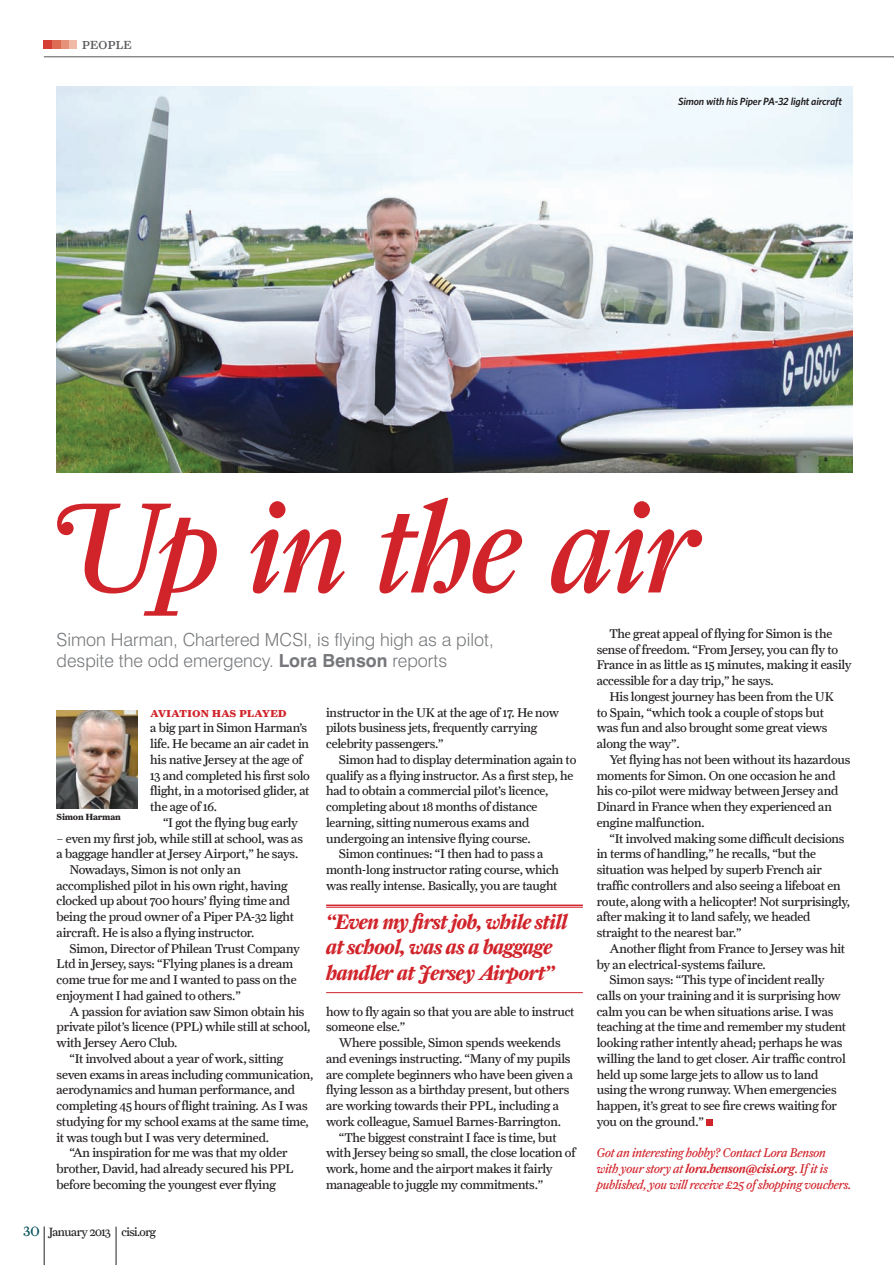
<style>
.page{position:relative;width:894px;height:1265px;background:#fff}
.page>*{position:absolute;margin:0;border:0;box-sizing:border-box;transform-origin:0 0}
.t1{font:129px "Farnham Display Reg Ital Swash Alt";letter-spacing:-.03em;color:#d1232a}
.t2{font:italic 700 21px/25.2px "Farnham Display";letter-spacing:-.025em;color:#d1232a}
.t3{font:300 18px/21px "Swiss 721 BT";color:#76787b}
.t4{font:15px "Farnham Display Regular SC";letter-spacing:-.02em;color:#57585a}
.t5{font:12.75px/15.8px "Farnham Text";letter-spacing:-.015em;color:#231f20}
.t6{font:italic 12.75px/15.8px "Farnham Text";letter-spacing:-.02em;color:#d1232a}
.t7{font:12.75px "Farnham Text Bold SC";letter-spacing:-.015em;color:#d1232a}
.t8{font:12px "Farnham Text";letter-spacing:-.04em;color:#231f20}
.t9{font:italic 600 10.5px "Whitney";letter-spacing:-.015em;color:#231f20}
.t10{font:700 9px "Farnham Text";letter-spacing:-.02em;color:#231f20}
.s1{font-weight:700}
.s2{font-family:"Farnham Display";font-size:13.5px;color:#004e59}
.s3{font-family:"Farnham Text Semi Ital";font-style:normal}
.s4{font-style:normal}
</style>
<div class="page">
<hr style="left:44px;top:1226px;width:1px;height:38px;background:#231f20">
<hr style="left:44px;top:57px;width:849px;height:1px;background:#57585a">
<div style="left:68px;top:41px;width:9px;height:8px;background:#f0baa6"></div>
<div style="left:60px;top:41px;width:9px;height:8px;background:#e59279"></div>
<div style="left:52px;top:41px;width:8px;height:8px;background:#dd6c53"></div>
<div style="left:44px;top:41px;width:8px;height:8px;background:#d53f33"></div>
<img style="left:57px;top:86px;width:795px;height:386px">
<hr style="left:326px;top:904px;width:256px;height:1px;background:#d1232a">
<hr style="left:326px;top:906px;width:256px;height:1px;background:#d1232a">
<hr style="left:326px;top:992px;width:256px;height:1px;background:#d1232a">
<img style="left:57px;top:710px;width:80px;height:98px">
<hr style="left:116px;top:1226px;width:1px;height:38px;background:#231f20">
<svg style="left:706px;top:1119px;width:6px;height:6px"></svg>
<p class="t4" style="left:82px;top:35px;width:52px">people</p>
<p class="t9" style="left:678px;top:94px;width:165px">Simon with his Piper PA-32 light aircraft</p>
<h1 class="t1" style="left:60px;top:472px;width:639px">Up in the air</h1>
<h3 class="t3" style="left:57px;top:628px;width:438px">Simon Harman, Chartered MCSI, is flying high as a pilot, despite the odd emergency. <span class="s1">Lora Benson</span> reports</h3>
<p class="t7" style="left:150px;top:704px;width:138px">aviation has played</p>
<p class="t5" style="left:150px;top:719px;width:161px">a big part in Simon Harman’s life. He became an air cadet in his native Jersey at the age of<br>13 and completed his first solo flight, in a motorised glider, at the age of 16.</p>
<p class="t5" style="left:163px;top:814px;width:136px">“I got the flying bug early</p>
<p class="t5" style="left:57px;top:830px;width:248px">– even my first job, while still at school, was as</p>
<p class="t5" style="left:57px;top:845px;width:243px">a baggage handler at Jersey Airport,” he says.</p>
<p class="t5" style="left:69px;top:861px;width:173px">Nowadays, Simon is not only an</p>
<p class="t5" style="left:57px;top:877px;width:232px">accomplished pilot in his own right, having</p>
<p class="t5" style="left:57px;top:892px;width:235px">clocked up about 700 hours’ flying time and</p>
<p class="t5" style="left:57px;top:908px;width:239px">being the proud owner of a Piper PA-32 light</p>
<p class="t5" style="left:57px;top:924px;width:199px">aircraft. He is also a flying instructor.</p>
<p class="t5" style="left:69px;top:940px;width:232px">Simon, Director of Philean Trust Company</p>
<p class="t5" style="left:57px;top:955px;width:238px">Ltd in Jersey, says: “Flying planes is a dream</p>
<p class="t5" style="left:57px;top:971px;width:241px">come true for me and I wanted to pass on the</p>
<p class="t5" style="left:57px;top:987px;width:186px">enjoyment I had gained to others.”</p>
<p class="t5" style="left:69px;top:1003px;width:236px">A passion for aviation saw Simon obtain his</p>
<p class="t5" style="left:57px;top:1018px;width:255px">private pilot’s licence (PPL) while still at school,</p>
<p class="t5" style="left:57px;top:1034px;width:122px">with Jersey Aero Club.</p>
<p class="t5" style="left:69px;top:1050px;width:215px">“It involved about a year of work, sitting</p>
<p class="t5" style="left:57px;top:1066px;width:258px">seven exams in areas including communication,</p>
<p class="t5" style="left:57px;top:1081px;width:240px">aerodynamics and human performance, and</p>
<p class="t5" style="left:57px;top:1097px;width:252px">completing 45 hours of flight training. As I was</p>
<p class="t5" style="left:57px;top:1113px;width:254px">studying for my school exams at the same time,</p>
<p class="t5" style="left:57px;top:1128px;width:214px">it was tough but I was very determined.</p>
<p class="t5" style="left:69px;top:1144px;width:219px">“An inspiration for me was that my older</p>
<p class="t5" style="left:57px;top:1160px;width:238px">brother, David, had already secured his PPL</p>
<p class="t5" style="left:57px;top:1176px;width:221px">before becoming the youngest ever flying</p>
<p class="t5" style="left:326px;top:704px;width:234px">instructor in the UK at the age of 17. He now pilots business jets, frequently carrying celebrity passengers.”</p>
<p class="t5" style="left:339px;top:751px;width:239px">Simon had to display determination again to</p>
<p class="t5" style="left:326px;top:767px;width:249px">qualify as a flying instructor. As a first step, he</p>
<p class="t5" style="left:326px;top:782px;width:224px">had to obtain a commercial pilot’s licence,</p>
<p class="t5" style="left:326px;top:798px;width:213px">completing about 18 months of distance</p>
<p class="t5" style="left:326px;top:814px;width:205px">learning, sitting numerous exams and</p>
<p class="t5" style="left:326px;top:830px;width:206px">undergoing an intensive flying course.</p>
<p class="t5" style="left:339px;top:845px;width:206px">Simon continues: “I then had to pass a</p>
<p class="t5" style="left:326px;top:861px;width:234px">month-long instructor rating course, which</p>
<p class="t5" style="left:326px;top:877px;width:233px">was really intense. Basically, you are taught</p>
<p class="t10" style="left:57px;top:811px;width:66px">Simon Harman</p>
<h2 class="t2" style="left:326px;top:908px;width:243px">“Even my first job, while still at school, was as a baggage handler at Jersey Airport”</h2>
<p class="t5" style="left:326px;top:1003px;width:250px">how to fly again so that you are able to instruct someone else.”</p>
<p class="t5" style="left:339px;top:1034px;width:223px">Where possible, Simon spends weekends</p>
<p class="t5" style="left:326px;top:1050px;width:246px">and evenings instructing. “Many of my pupils</p>
<p class="t5" style="left:326px;top:1066px;width:248px">are complete beginners who have been given a</p>
<p class="t5" style="left:326px;top:1081px;width:245px">flying lesson as a birthday present, but others</p>
<p class="t5" style="left:326px;top:1097px;width:234px">are working towards their PPL, including a</p>
<p class="t5" style="left:326px;top:1113px;width:236px">work colleague, Samuel Barnes-Barrington.</p>
<p class="t5" style="left:339px;top:1128px;width:219px">“The biggest constraint I face is time, but</p>
<p class="t5" style="left:326px;top:1144px;width:251px">with Jersey being so small, the close location of</p>
<p class="t5" style="left:326px;top:1160px;width:228px">work, home and the airport makes it fairly</p>
<p class="t5" style="left:326px;top:1176px;width:219px">manageable to juggle my commitments.”</p>
<p class="t8" style="left:24px;top:1224px;width:134px"><span class="s2">30</span> January 2013 cisi.org</p>
<p class="t5" style="left:596px;top:625px;width:256px;text-indent:13px">The great appeal of flying for Simon is the sense of freedom. “From Jersey, you can fly to France in as little as 15 minutes, making it easily accessible for a day trip,” he says.</p>
<p class="t5" style="left:596px;top:688px;width:239px;text-indent:13px">His longest journey has been from the UK to Spain, “which took a couple of stops but was fun and also brought some great views along the way”.</p>
<p class="t5" style="left:596px;top:751px;width:255px;text-indent:13px">Yet flying has not been without its hazardous moments for Simon. On one occasion he and his co-pilot were midway between Jersey and Dinard in France when they experienced an engine malfunction.</p>
<p class="t5" style="left:596px;top:830px;width:255px;text-indent:13px">“It involved making some difficult decisions in terms of handling,” he recalls, “but the situation was helped by superb French air traffic controllers and also seeing a lifeboat en route, along with a helicopter! Not surprisingly, after making it to land safely, we headed straight to the nearest bar.”</p>
<p class="t5" style="left:609px;top:940px;width:237px">Another flight from France to Jersey was hit</p>
<p class="t5" style="left:596px;top:955px;width:170px">by an electrical-systems failure.</p>
<p class="t5" style="left:609px;top:971px;width:217px">Simon says: “This type of incident really</p>
<p class="t5" style="left:596px;top:987px;width:246px">calls on your training and it is surprising how</p>
<p class="t5" style="left:596px;top:1003px;width:238px">calm you can be when situations arise. I was</p>
<p class="t5" style="left:596px;top:1018px;width:251px">teaching at the time and remember my student</p>
<p class="t5" style="left:596px;top:1034px;width:247px">looking rather intently ahead; perhaps he was</p>
<p class="t5" style="left:596px;top:1050px;width:250px">willing the land to get closer. Air traffic control</p>
<p class="t5" style="left:596px;top:1066px;width:223px">held up some large jets to allow us to land</p>
<p class="t5" style="left:596px;top:1081px;width:241px">using the wrong runway. When emergencies</p>
<p class="t5" style="left:596px;top:1097px;width:242px">happen, it’s great to see fire crews waiting for</p>
<p class="t5" style="left:596px;top:1113px;width:109px">you on the ground.”</p>
<p class="t6" style="left:596px;top:1144px;width:256px">Got an interesting hobby? Contact Lora Benson<br>with your story at <span class="s3">lora.benson@cisi.org</span><span class="s4">.</span> If it is published, you will receive £25 of shopping vouchers.</p>
</div>
